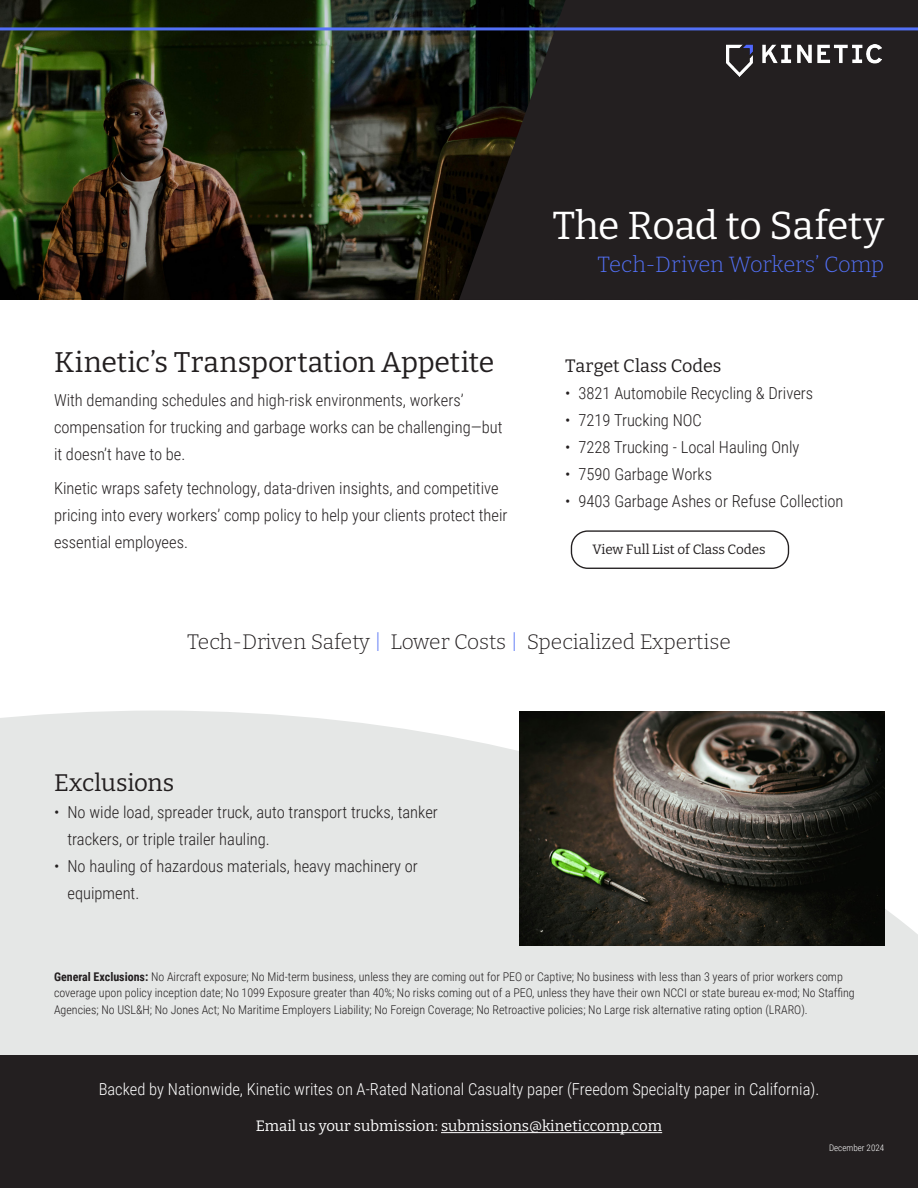
<style>
.page{position:relative;width:918px;height:1188px;background:#fff}
.page>*{position:absolute;margin:0;border:0;box-sizing:border-box;transform-origin:0 0}
.t1{font:100 39px "Bitter";letter-spacing:-.015em;color:#fff}
.t2{font:100 28.5px "Bitter";letter-spacing:-.005em;color:#231f20}
.t3{font:100 24px "Bitter";letter-spacing:-.01em;color:#231f20}
.t4{font:100 22.05px "Bitter";letter-spacing:-.01em;color:#5270f5}
.t5{font:100 21px "Bitter";color:#231f20}
.t6{font:100 18px "Bitter";letter-spacing:-.005em;color:#231f20}
.t7{font:300 16.5px/27px "Roboto Condensed";color:#231f20}
.t8{font:300 16.5px "Roboto Condensed";color:#fff}
.t9{font:100 15px "Bitter";color:#fff}
.t10{font:100 13.5px "Bitter";color:#231f20}
.t11{font:300 12px/16.5px "Roboto Condensed";color:#231f20}
.t12{font:300 9px "Roboto Condensed";color:#fff}
.s1{color:#5270f5}
.s2{font-weight:700}
</style>
<div class="page">
<div style="left:0;top:711px;width:918px;height:345px;background:#e5e7e6"></div>
<div style="left:0;top:1056px;width:918px;height:132px;background:#231f20"></div>
<img style="left:0;top:0;width:459px;height:300px">
<svg style="left:459px;top:0;width:459px;height:300px;background:#201d1d"></svg>
<hr style="left:0;top:27px;width:918px;height:3px;background:#5270f5">
<div style="left:571px;top:530px;width:218px;height:39px;border:1px solid #231f20;border-radius:16px"></div>
<img style="left:519px;top:711px;width:365px;height:235px">
<hr style="left:441px;top:1132px;width:221px;height:1px;background:#fff">
<img style="left:726px;top:45px;width:156px;height:32px">
<p class="t1" style="left:553px;top:201px;width:333px">The Road to Safety</p>
<p class="t4" style="left:598px;top:250px;width:288px">Tech-Driven Workers’ Comp</p>
<p class="t2" style="left:54px;top:344px;width:442px">Kinetic’s Transportation Appetite</p>
<p class="t6" style="left:565px;top:354px;width:158px">Target Class Codes</p>
<p class="t7" style="left:54px;top:386px;width:450px">With demanding schedules and high-risk environments, workers’ compensation for trucking and garbage works can be challenging—but it doesn’t have to be.</p>
<p class="t7" style="left:54px;top:474px;width:455px">Kinetic wraps safety technology, data-driven insights, and competitive pricing into every workers’ comp policy to help your clients protect their essential employees.</p>
<p class="t7" style="left:565px;top:379px;width:250px">• 3821 Automobile Recycling &amp; Drivers</p>
<p class="t7" style="left:565px;top:406px;width:138px">• 7219 Trucking NOC</p>
<p class="t7" style="left:565px;top:433px;width:236px">• 7228 Trucking - Local Hauling Only</p>
<p class="t7" style="left:565px;top:460px;width:148px">• 7590 Garbage Works</p>
<p class="t7" style="left:565px;top:487px;width:280px">• 9403 Garbage Ashes or Refuse Collection</p>
<p class="t10" style="left:593px;top:541px;width:175px">View Full List of Class Codes</p>
<p class="t5" style="left:187px;top:628px;width:545px">Tech-Driven Safety <span class="s1">|</span> Lower Costs <span class="s1">|</span> Specialized Expertise</p>
<p class="t3" style="left:54px;top:767px;width:122px">Exclusions</p>
<p class="t7" style="left:68px;top:798px;width:372px;text-indent:-14px">• No wide load, spreader truck, auto transport trucks, tanker trackers, or triple trailer hauling.</p>
<p class="t7" style="left:68px;top:852px;width:352px;text-indent:-14px">• No hauling of hazardous materials, heavy machinery or equipment.</p>
<p class="t11" style="left:54px;top:968px;width:802px"><span class="s2">General Exclusions:</span> No Aircraft exposure; No Mid-term business, unless they are coming out for PEO or Captive; No business with less than 3 years of prior workers comp coverage upon policy inception date; No 1099 Exposure greater than 40%; No risks coming out of a PEO, unless they have their own NCCI or state bureau ex-mod; No Staffing<br>Agencies; No USL&amp;H; No Jones Act; No Maritime Employers Liability; No Foreign Coverage; No Retroactive policies; No Large risk alternative rating option (LRARO).</p>
<p class="t8" style="left:99px;top:1078px;width:722px">Backed by Nationwide, Kinetic writes on A-Rated National Casualty paper (Freedom Specialty paper in California).</p>
<p class="t9" style="left:256px;top:1116px;width:408px">Email us your submission: submissions@kineticcomp.com</p>
<p class="t12" style="left:829px;top:1141px;width:57px">December 2024</p>
</div>
